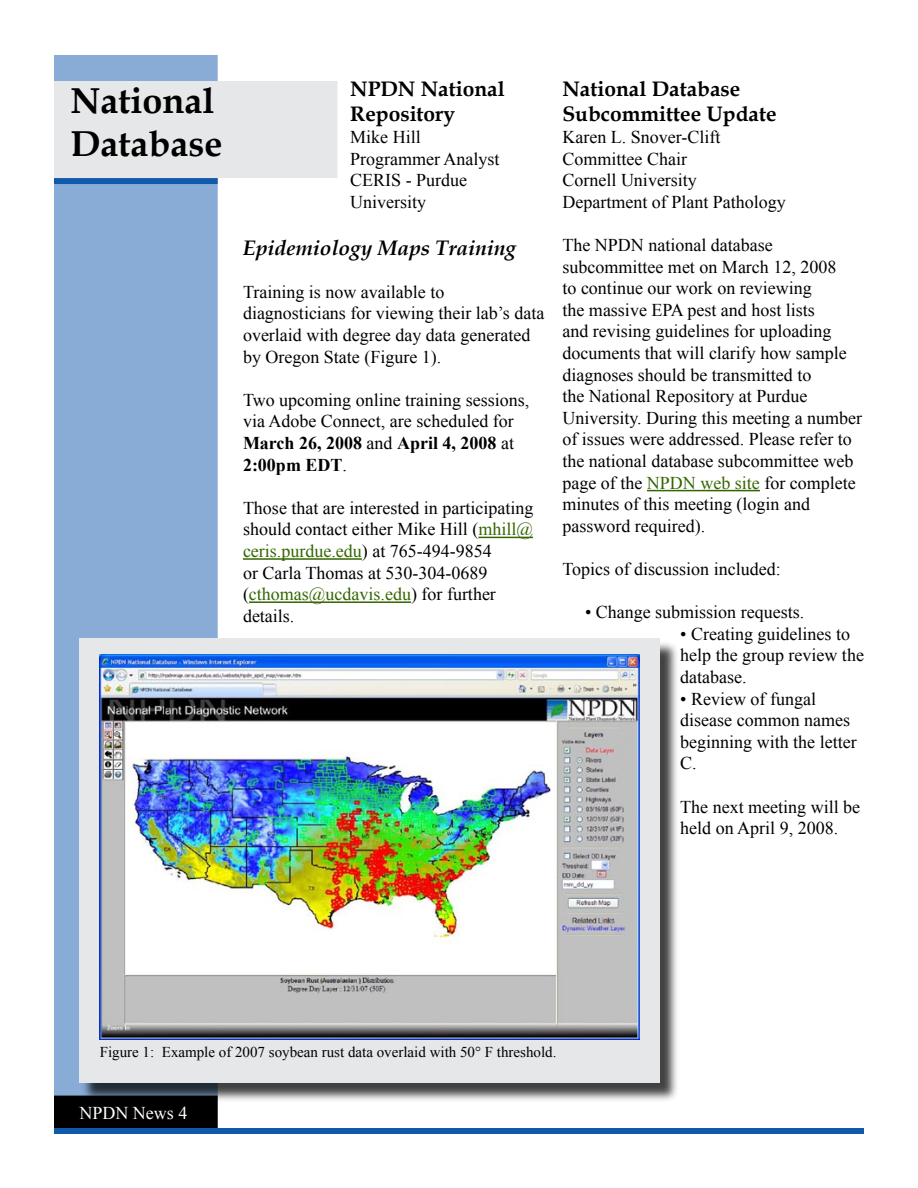
<style>
.page{position:relative;width:918px;height:1188px;background:#fff}
.page>*{position:absolute;margin:0;border:0;box-sizing:border-box;transform-origin:0 0}
.t1{font:700 36px/43.2px "Book Antiqua";color:#000}
.t2{font:700 21px/25.2px "Book Antiqua";color:#000}
.t3{font:italic 700 21px "Book Antiqua";color:#000}
.t4{font:18px/21.6px "Times New Roman";color:#000}
.t5{font:18px "Times New Roman";color:#fff}
.t6{font:15px "Times New Roman";color:#000}
.s1{font-weight:700}
.s2{color:#360}
</style>
<div class="page">
<div style="left:54px;top:1128px;width:810px;height:6px;background:#1159ab"></div>
<div style="left:55px;top:56px;width:162px;height:1071px;background:#88acd5"></div>
<div style="left:54px;top:55px;width:164px;height:1073px;border:2px solid #88acd5"></div>
<div style="left:55px;top:1096px;width:162px;height:31px;background:#000"></div>
<div style="left:54px;top:1096px;width:164px;height:32px;border:2px solid #000"></div>
<div style="left:54px;top:178px;width:164px;height:6px;background:#1159ab"></div>
<div style="left:55px;top:82px;width:282px;height:95px;background:#e6e7e8"></div>
<div style="left:54px;top:81px;width:283px;height:97px;border:2px solid #e6e7e8"></div>
<hr style="left:478px;top:537px;width:55px;height:1px;background:#360">
<hr style="left:243px;top:558px;width:119px;height:2px;background:#360">
<hr style="left:249px;top:601px;width:162px;height:2px;background:#360">
<hr style="left:647px;top:490px;width:113px;height:1px;background:#360">
<div style="left:80px;top:639px;width:600px;height:464px;background:#000;opacity:.75"></div>
<div style="left:80px;top:639px;width:580px;height:444px;background:#e6e7e8"></div>
<img style="left:100px;top:654px;width:540px;height:385px">
<h1 class="t1" style="left:70px;top:79px;width:153px">National<br>Database</h1>
<p class="t2" style="left:350px;top:76px;width:156px">NPDN National<br>Repository</p>
<p class="t4" style="left:350px;top:126px;width:151px">Mike Hill<br>Programmer Analyst<br>CERIS - Purdue<br>University</p>
<p class="t3" style="left:243px;top:233px;width:275px">Epidemiology Maps Training</p>
<p class="t4" style="left:243px;top:281px;width:303px">Training is now available to diagnosticians for viewing their lab’s data overlaid with degree day data generated by Oregon State (Figure 1).</p>
<p class="t4" style="left:243px;top:389px;width:288px">Two upcoming online training sessions, via Adobe Connect, are scheduled for<br><span class="s1">March 26, 2008</span> and <span class="s1">April 4, 2008</span> at<br><span class="s1">2:00pm EDT</span>.</p>
<p class="t4" style="left:243px;top:497px;width:292px">Those that are interested in participating should contact either Mike Hill (<span class="s2">mhill@ ceris.purdue.edu</span>) at 765-494-9854<br>or Carla Thomas at 530-304-0689 (<span class="s2">cthomas@ucdavis.edu</span>) for further details.</p>
<p class="t2" style="left:562px;top:76px;width:216px">National Database<br>Subcommittee Update</p>
<p class="t4" style="left:562px;top:126px;width:225px">Karen L. Snover-Clift<br>Committee Chair<br>Cornell University<br>Department of Plant Pathology</p>
<p class="t4" style="left:562px;top:234px;width:301px">The NPDN national database subcommittee met on March 12, 2008<br>to continue our work on reviewing<br>the massive EPA pest and host lists<br>and revising guidelines for uploading documents that will clarify how sample diagnoses should be transmitted to<br>the National Repository at Purdue University. During this meeting a number of issues were addressed. Please refer to the national database subcommittee web page of the <span class="s2">NPDN web site</span> for complete minutes of this meeting (login and password required).</p>
<p class="t4" style="left:562px;top:558px;width:220px">Topics of discussion included:</p>
<p class="t4" style="left:585px;top:601px;width:221px">• Change submission requests.</p>
<p class="t4" style="left:680px;top:623px;width:185px">• Creating guidelines to help the group review the database.</p>
<p class="t4" style="left:680px;top:688px;width:178px">• Review of fungal disease common names beginning with the letter<br>C.</p>
<p class="t4" style="left:680px;top:796px;width:181px">The next meeting will be held on April 9, 2008.</p>
<p class="t6" style="left:100px;top:1042px;width:458px">Figure 1: Example of 2007 soybean rust data overlaid with 50° F threshold.</p>
<p class="t5" style="left:80px;top:1101px;width:109px">NPDN News 4</p>
</div>
